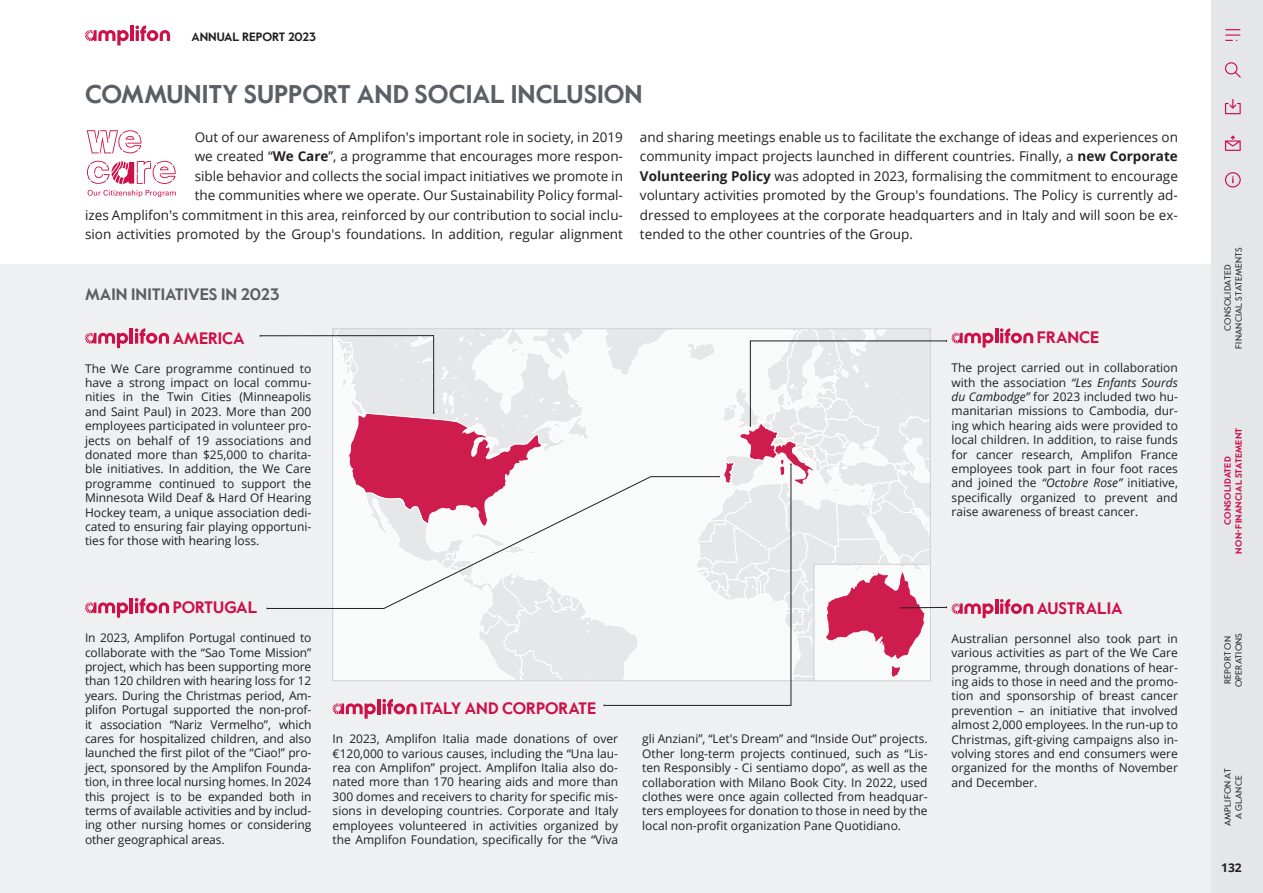
<style>
.page{position:relative;width:1263px;height:893px;background:#fff}
.page>*{position:absolute;margin:0;border:0;box-sizing:border-box;transform-origin:0 0}
.t1{font:700 25.5px "Value Sans Pro";color:#5b6066}
.t2{font:700 16.5px "Value Sans Pro";color:#cd1048}
.t3{font:700 16.5px "Value Sans Pro";color:#5b6066}
.t4{font:13.5px/19.5px "Open Sans";color:#231f20;text-align:right}
.t5{font:12px/14.4px "Open Sans";color:#231f20;text-align:justify}
.t6{font:700 12px "Value Sans Pro";color:#231f20}
.t7{font:700 12px "Open Sans";color:#231f20}
.t8{font:9px/10.8px "Value Sans Pro";letter-spacing:.025em;color:#231f20;text-align:center}
.t9{font:700 9px/10.8px "Value Sans Pro";letter-spacing:.02em;color:#cd1048;text-align:center}
.s1{font-weight:700}
.s2{font-style:italic}
</style>
<div class="page">
<div style="left:0;top:265px;width:1263px;height:628px;background:#eef0f1"></div>
<svg style="left:604px;top:681px;width:187px;height:25px"></svg>
<svg style="left:87px;top:130px;width:54px;height:23px"></svg>
<svg style="left:87px;top:161px;width:89px;height:23px"></svg>
<svg style="left:88px;top:190px;width:88px;height:7px"></svg>
<hr style="left:130px;top:329px;width:3px;height:15px;background:#cd1048">
<svg style="left:135px;top:328px;width:34px;height:16px"></svg>
<svg style="left:85px;top:333px;width:43px;height:15px"></svg>
<hr style="left:130px;top:598px;width:3px;height:15px;background:#cd1048">
<svg style="left:135px;top:598px;width:34px;height:15px"></svg>
<svg style="left:85px;top:602px;width:43px;height:16px"></svg>
<hr style="left:995px;top:328px;width:3px;height:15px;background:#cd1048">
<svg style="left:1000px;top:328px;width:33px;height:15px"></svg>
<hr style="left:995px;top:599px;width:3px;height:15px;background:#cd1048">
<svg style="left:1000px;top:599px;width:33px;height:15px"></svg>
<svg style="left:260px;top:329px;width:733px;height:352px"></svg>
<hr style="left:377px;top:699px;width:4px;height:15px;background:#cd1048">
<svg style="left:382px;top:699px;width:35px;height:15px"></svg>
<svg style="left:333px;top:703px;width:43px;height:16px"></svg>
<div style="left:1212px;top:0;width:51px;height:893px;background:#e5e6e9"></div>
<hr style="left:130px;top:26px;width:4px;height:15px;background:#cd1048">
<svg style="left:135px;top:26px;width:35px;height:15px"></svg>
<svg style="left:85px;top:30px;width:44px;height:16px"></svg>
<svg style="left:1225px;top:99px;width:16px;height:15px"></svg>
<svg style="left:1225px;top:62px;width:16px;height:16px"></svg>
<svg style="left:1225px;top:29px;width:15px;height:12px"></svg>
<svg style="left:1225px;top:136px;width:16px;height:15px"></svg>
<svg style="left:1225px;top:172px;width:16px;height:16px"></svg>
<p class="t6" style="left:191px;top:30px;width:126px">ANNUAL REPORT 2023</p>
<h1 class="t1" style="left:85px;top:79px;width:559px">COMMUNITY SUPPORT AND SOCIAL INCLUSION</h1>
<p class="t4" style="left:85px;top:127px;width:539px">Out of our awareness of Amplifon's important role in society, in 2019<br>we created “<span class="s1">We Care</span>”, a programme that encourages more respon-<br>sible behavior and collects the social impact initiatives we promote in<br>the communities where we operate. Our Sustainability Policy formal-<br>izes Amplifon's commitment in this area, reinforced by our contribution to social inclu&shy;sion activities promoted by the Group's foundations. In addition, regular alignment</p>
<p class="t4" style="left:640px;top:127px;width:539px;text-align:justify">and sharing meetings enable us to facilitate the exchange of ideas and experiences on community impact projects launched in different countries. Finally, a <span class="s1">new Corporate Volunteering Policy</span> was adopted in 2023, formalising the commitment to encourage voluntary activities promoted by the Group's foundations. The Policy is currently ad&shy;dressed to employees at the corporate headquarters and in Italy and will soon be ex&shy;tended to the other countries of the Group.</p>
<h2 class="t3" style="left:85px;top:285px;width:196px">MAIN INITIATIVES IN 2023</h2>
<h2 class="t2" style="left:173px;top:328px;width:74px">AMERICA</h2>
<p class="t5" style="left:85px;top:361px;width:228px">The We Care programme continued to have a strong impact on local commu&shy;nities in the Twin Cities (Minneapolis and Saint Paul) in 2023. More than 200 employees participated in volunteer pro&shy;jects on behalf of 19 associations and donated more than $25,000 to charita&shy;ble initiatives. In addition, the We Care programme continued to support the Minnesota Wild Deaf &amp; Hard Of Hearing Hockey team, a unique association dedi&shy;cated to ensuring fair playing opportuni&shy;ties for those with hearing loss.</p>
<h2 class="t2" style="left:173px;top:598px;width:86px">PORTUGAL</h2>
<p class="t5" style="left:85px;top:630px;width:228px">In 2023, Amplifon Portugal continued to collaborate with the “Sao Tome Mission” project, which has been supporting more than 120 children with hearing loss for 12 years. During the Christmas period, Am&shy;plifon Portugal supported the non-prof&shy;it association “Nariz Vermelho”, which cares for hospitalized children, and also launched the first pilot of the “Ciao!” pro&shy;ject, sponsored by the Amplifon Founda&shy;tion, in three local nursing homes. In 2024 this project is to be expanded both in terms of available activities and by includ&shy;ing other nursing homes or considering other geographical areas.</p>
<h2 class="t2" style="left:420px;top:699px;width:177px">ITALY AND CORPORATE</h2>
<p class="t5" style="left:333px;top:731px;width:287px">In 2023, Amplifon Italia made donations of over €120,000 to various causes, including the “Una lau&shy;rea con Amplifon” project. Amplifon Italia also do&shy;nated more than 170 hearing aids and more than 300 domes and receivers to charity for specific mis&shy;sions in developing countries. Corporate and Italy employees volunteered in activities organized by the Amplifon Foundation, specifically for the “Viva</p>
<p class="t5" style="left:642px;top:731px;width:287px">gli Anziani”, “Let's Dream” and “Inside Out” projects.<br>Other long-term projects continued, such as “Lis&shy;ten Responsibly - Ci sentiamo dopo”, as well as the collaboration with Milano Book City. In 2022, used clothes were once again collected from headquar&shy;ters employees for donation to those in need by the local non-profit organization Pane Quotidiano.</p>
<h2 class="t2" style="left:1037px;top:328px;width:64px">FRANCE</h2>
<p class="t5" style="left:951px;top:360px;width:228px">The project carried out in collaboration with the association <span class="s2">“Les Enfants Sourds du Cambodge”</span> for 2023 included two hu&shy;manitarian missions to Cambodia, dur&shy;ing which hearing aids were provided to local children. In addition, to raise funds for cancer research, Amplifon France employees took part in four foot races and joined the <span class="s2">“Octobre Rose”</span> initiative, specifically organized to prevent and raise awareness of breast cancer.</p>
<h2 class="t2" style="left:1037px;top:598px;width:87px">AUSTRALIA</h2>
<p class="t5" style="left:951px;top:631px;width:228px">Australian personnel also took part in various activities as part of the We Care programme, through donations of hear&shy;ing aids to those in need and the promo&shy;tion and sponsorship of breast cancer prevention – an initiative that involved almost 2,000 employees. In the run-up to Christmas, gift-giving campaigns also in&shy;volving stores and end consumers were organized for the months of November and December.</p>
<p class="t8" style="left:1222px;top:348px;width:103px;rotate:-90deg">CONSOLIDATED<br>FINANCIAL STATEMENTS</p>
<p class="t9" style="left:1223px;top:554px;width:127px;rotate:-90deg">CONSOLIDATED<br>NON-FINANCIAL STATEMENT</p>
<p class="t8" style="left:1222px;top:687px;width:56px;rotate:-90deg">REPORT ON<br>OPERATIONS</p>
<p class="t8" style="left:1222px;top:826px;width:60px;rotate:-90deg">AMPLIFON AT<br>A GLANCE</p>
<p class="t7" style="left:1221px;top:859px;width:22px">132</p>
</div>
